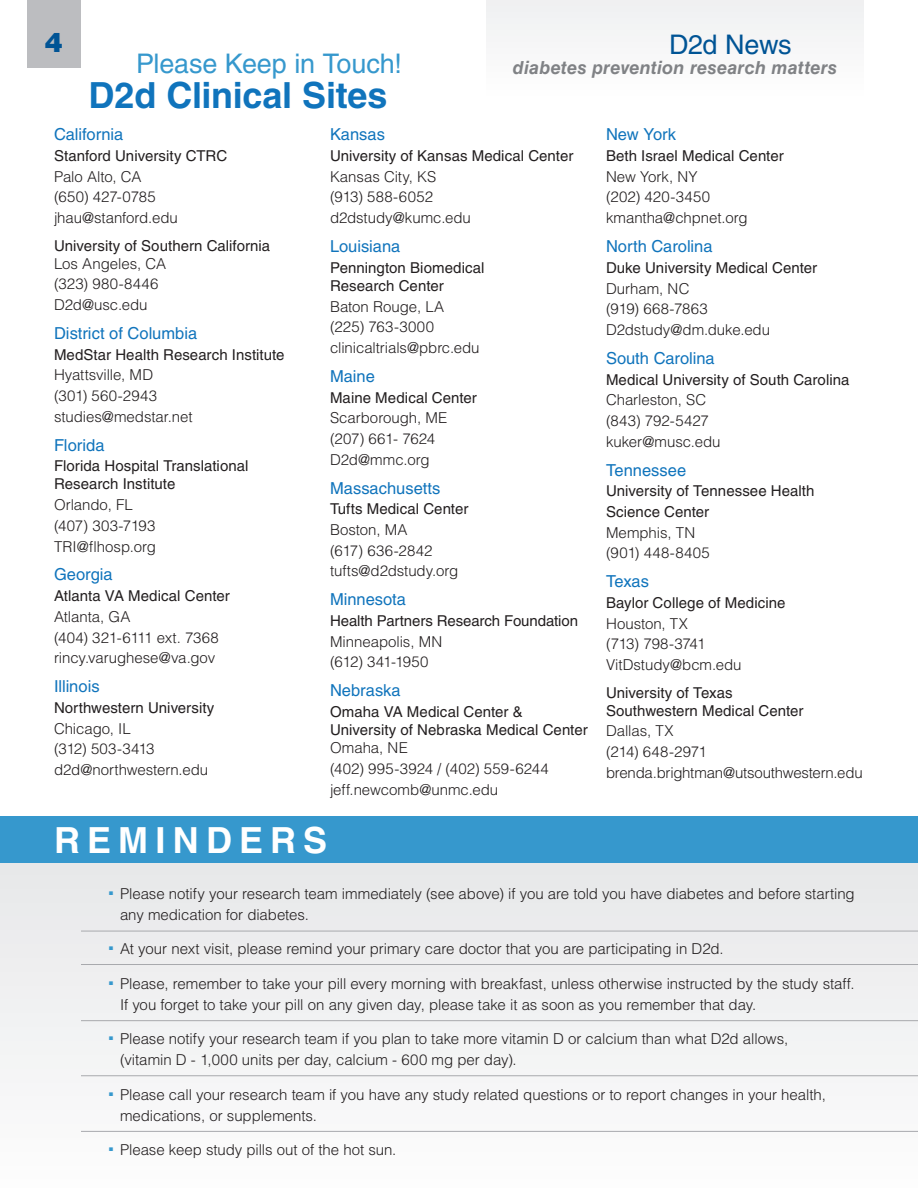
<style>
.page{position:relative;width:918px;height:1188px;background:#fff}
.page>*{position:absolute;margin:0;border:0;box-sizing:border-box;transform-origin:0 0}
.t1{font:700 36px "Helvetica LT Std";letter-spacing:-.005em;color:#1074bc}
.t2{font:700 36px "Helvetica LT Std";letter-spacing:.2em;color:#fff}
.t3{font:27px "Helvetica LT Std";letter-spacing:-.005em;color:#3698cd}
.t4{font:27px "Helvetica LT Std";letter-spacing:-.015em;color:#005495}
.t5{font:900 27px "Helvetica LT Std";color:#005495}
.t6{font:italic 700 18px "Helvetica LT Std";letter-spacing:.01em;color:#808285}
.t7{font:16.5px "Helvetica LT Std";color:#1074bc}
.t8{font:300 15px/20.7px "Helvetica LT Std";letter-spacing:-.005em;color:#231f20}
.t9{font:15px/18px "Helvetica LT Std";letter-spacing:.005em;color:#231f20}
</style>
<div class="page">
<div style="left:0;top:862px;width:918px;height:326px;background:#f1f2f3"></div>
<div style="left:0;top:816px;width:918px;height:47px;background:#3698cd"></div>
<div style="left:486px;top:0;width:378px;height:99px;background:#f7f7f8"></div>
<div style="left:27px;top:0;width:54px;height:68px;background:#bcbdc0"></div>
<hr style="left:81px;top:931px;width:837px;height:1px;background:#a8a9ad">
<hr style="left:81px;top:964px;width:837px;height:1px;background:#a8a9ad">
<hr style="left:81px;top:1020px;width:837px;height:1px;background:#a8a9ad">
<hr style="left:81px;top:1075px;width:837px;height:1px;background:#a8a9ad">
<hr style="left:81px;top:1131px;width:837px;height:1px;background:#a8a9ad">
<h2 class="t5" style="left:45px;top:24px;width:20px">4</h2>
<h2 class="t4" style="left:669px;top:29px;width:124px">D2d News</h2>
<p class="t6" style="left:513px;top:57px;width:326px">diabetes prevention research matters</p>
<h2 class="t3" style="left:136px;top:48px;width:267px">Please Keep in Touch!</h2>
<h1 class="t1" style="left:89px;top:73px;width:300px">D2d Clinical Sites</h1>
<p class="t7" style="left:54px;top:125px;width:71px">California</p>
<p class="t9" style="left:54px;top:147px;width:175px">Stanford University CTRC</p>
<p class="t8" style="left:54px;top:166px;width:125px">Palo Alto, CA (650) 427-0785 jhau@stanford.edu</p>
<p class="t9" style="left:54px;top:236px;width:218px">University of Southern California</p>
<p class="t8" style="left:54px;top:253px;width:114px">Los Angeles, CA (323) 980-8446<br>D2d@usc.edu</p>
<p class="t7" style="left:54px;top:324px;width:145px">District of Columbia</p>
<p class="t9" style="left:54px;top:345px;width:232px">MedStar Health Research Institute</p>
<p class="t8" style="left:54px;top:365px;width:140px">Hyattsville, MD<br>(301) 560-2943 studies@medstar.net</p>
<p class="t7" style="left:54px;top:435px;width:52px">Florida</p>
<p class="t9" style="left:54px;top:457px;width:196px">Florida Hospital Translational<br>Research Institute</p>
<p class="t8" style="left:54px;top:494px;width:103px">Orlando, FL (407) 303-7193<br>TRI@flhosp.org</p>
<p class="t7" style="left:54px;top:565px;width:60px">Georgia</p>
<p class="t9" style="left:54px;top:587px;width:177px">Atlanta VA Medical Center</p>
<p class="t8" style="left:54px;top:606px;width:166px">Atlanta, GA<br>(404) 321-6111 ext. 7368 rincy.varughese@va.gov</p>
<p class="t7" style="left:54px;top:677px;width:47px">Illinois</p>
<p class="t9" style="left:54px;top:699px;width:162px">Northwestern University</p>
<p class="t8" style="left:54px;top:718px;width:156px">Chicago, IL<br>(312) 503-3413 d2d@northwestern.edu</p>
<p class="t7" style="left:330px;top:125px;width:57px">Kansas</p>
<p class="t9" style="left:330px;top:147px;width:245px">University of Kansas Medical Center</p>
<p class="t8" style="left:330px;top:166px;width:142px">Kansas City, KS (913) 588-6052 d2dstudy@kumc.edu</p>
<p class="t7" style="left:330px;top:237px;width:72px">Louisiana</p>
<p class="t9" style="left:330px;top:259px;width:156px">Pennington Biomedical<br>Research Center</p>
<p class="t8" style="left:330px;top:296px;width:151px">Baton Rouge, LA (225) 763-3000 clinicaltrials@pbrc.edu</p>
<p class="t7" style="left:330px;top:367px;width:46px">Maine</p>
<p class="t9" style="left:330px;top:388px;width:148px">Maine Medical Center</p>
<p class="t8" style="left:330px;top:407px;width:119px">Scarborough, ME (207) 661- 7624<br>D2d@mmc.org</p>
<p class="t7" style="left:330px;top:478px;width:112px">Massachusetts</p>
<p class="t9" style="left:330px;top:500px;width:140px">Tufts Medical Center</p>
<p class="t8" style="left:330px;top:519px;width:130px">Boston, MA<br>(617) 636-2842 tufts@d2dstudy.org</p>
<p class="t7" style="left:330px;top:590px;width:78px">Minnesota</p>
<p class="t9" style="left:330px;top:612px;width:250px">Health Partners Research Foundation</p>
<p class="t8" style="left:330px;top:631px;width:114px">Minneapolis, MN (612) 341-1950</p>
<p class="t7" style="left:330px;top:681px;width:72px">Nebraska</p>
<p class="t9" style="left:330px;top:703px;width:259px">Omaha VA Medical Center &amp;<br>University of Nebraska Medical Center</p>
<p class="t8" style="left:330px;top:737px;width:220px">Omaha, NE<br>(402) 995-3924 / (402) 559-6244 jeff.newcomb@unmc.edu</p>
<h1 class="t2" style="left:54px;top:818px;width:275px">REMINDERS</h1>
<p class="t7" style="left:606px;top:125px;width:71px">New York</p>
<p class="t9" style="left:606px;top:147px;width:179px">Beth Israel Medical Center</p>
<p class="t8" style="left:606px;top:166px;width:143px">New York, NY<br>(202) 420-3450 kmantha@chpnet.org</p>
<p class="t7" style="left:606px;top:237px;width:108px">North Carolina</p>
<p class="t9" style="left:606px;top:259px;width:213px">Duke University Medical Center</p>
<p class="t8" style="left:606px;top:278px;width:166px">Durham, NC<br>(919) 668-7863<br>D2dstudy@dm.duke.edu</p>
<p class="t7" style="left:606px;top:349px;width:110px">South Carolina</p>
<p class="t9" style="left:606px;top:370px;width:245px">Medical University of South Carolina</p>
<p class="t8" style="left:606px;top:389px;width:116px">Charleston, SC (843) 792-5427 kuker@musc.edu</p>
<p class="t7" style="left:606px;top:460px;width:82px">Tennessee</p>
<p class="t9" style="left:606px;top:481px;width:210px;line-height:20.7px">University of Tennessee Health<br>Science Center</p>
<p class="t8" style="left:606px;top:522px;width:105px">Memphis, TN (901) 448-8405</p>
<p class="t7" style="left:606px;top:572px;width:45px">Texas</p>
<p class="t9" style="left:606px;top:594px;width:181px">Baylor College of Medicine</p>
<p class="t8" style="left:606px;top:613px;width:137px">Houston, TX<br>(713) 798-3741<br>VitDstudy@bcm.edu</p>
<p class="t9" style="left:606px;top:683px;width:199px">University of Texas<br>Southwestern Medical Center</p>
<p class="t8" style="left:606px;top:720px;width:258px">Dallas, TX<br>(214) 648-2971 brenda.brightman@utsouthwestern.edu</p>
<p class="t8" style="left:120px;top:883px;width:736px;text-indent:-11px"><sup>■</sup> Please notify your research team immediately (see above) if you are told you have diabetes and before starting any medication for diabetes.</p>
<p class="t8" style="left:109px;top:938px;width:616px"><sup>■</sup> At your next visit, please remind your primary care doctor that you are participating in D2d.</p>
<p class="t8" style="left:120px;top:973px;width:736px;text-indent:-11px"><sup>■</sup> Please, remember to take your pill every morning with breakfast, unless otherwise instructed by the study staff.<br>If you forget to take your pill on any given day, please take it as soon as you remember that day.</p>
<p class="t8" style="left:120px;top:1028px;width:670px;text-indent:-11px"><sup>■</sup> Please notify your research team if you plan to take more vitamin D or calcium than what D2d allows, (vitamin D - 1,000 units per day, calcium - 600 mg per day).</p>
<p class="t8" style="left:120px;top:1084px;width:707px;text-indent:-11px"><sup>■</sup> Please call your research team if you have any study related questions or to report changes in your health, medications, or supplements.</p>
<p class="t8" style="left:109px;top:1139px;width:289px"><sup>■</sup> Please keep study pills out of the hot sun.</p>
</div>
